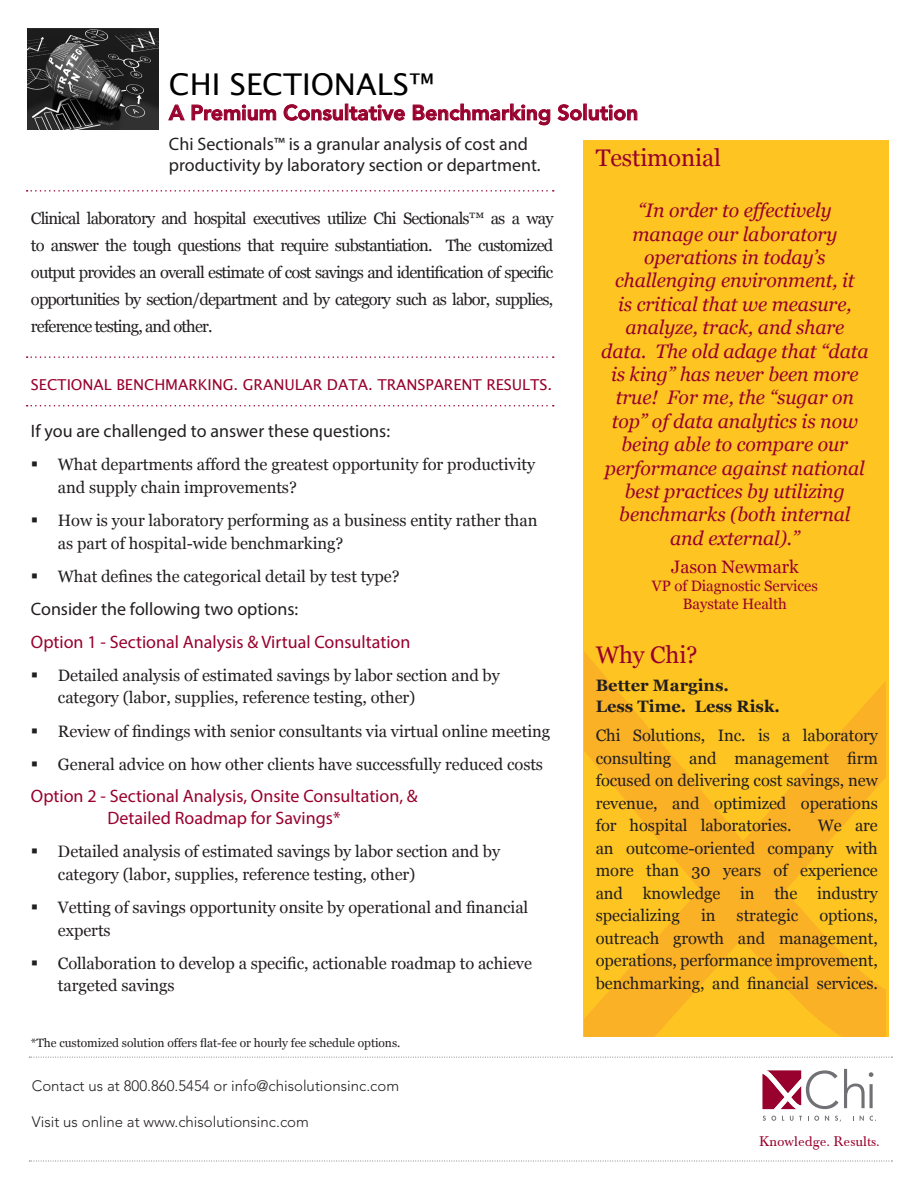
<style>
.page{position:relative;width:918px;height:1188px;background:#fff}
.page>*{position:absolute;margin:0;border:0;box-sizing:border-box;transform-origin:0 0}
.t1{font:30px "Lucida Sans Unicode";color:#000}
.t2{font:24px "Georgia";letter-spacing:-.005em;color:#98012d}
.t3{font:800 21px "Avenir";color:#98012d}
.t4{font:italic 19.5px/23.4px "Georgia";letter-spacing:-.005em;color:#98012d;text-align:center}
.t5{font:18px "Myriad Pro";color:#231f20}
.t6{font:18px/21.6px "Myriad Pro";color:#98012d;text-align:center}
.t7{font:18px "Georgia";letter-spacing:-.005em;color:#98012d}
.t8{font:16.5px/22.5px "Georgia";letter-spacing:-.005em;color:#231f20}
.t9{font:700 16.5px "Georgia";color:#231f20}
.t10{font:300 15px "Avenir";color:#231f20}
.t11{font:15px "Lucida Sans Unicode";letter-spacing:-.005em;color:#98012d}
.t12{font:15px "Georgia";letter-spacing:-.005em;color:#98012d}
.t13{font:14.25px "Baskerville EF";color:#98012d}
.t14{font:12px "Georgia";letter-spacing:-.005em;color:#231f20}
.s1{font-family:"Baskerville EF"}
</style>
<div class="page">
<img style="left:27px;top:28px;width:131px;height:101px">
<div style="left:583px;top:140px;width:306px;height:897px;background:#fec422"></div>
<svg style="left:29px;top:1161px;width:863px;height:1px"></svg>
<svg style="left:762px;top:1069px;width:111px;height:40px"></svg>
<svg style="left:763px;top:1116px;width:13px;height:5px"></svg>
<svg style="left:790px;top:1116px;width:3px;height:5px"></svg>
<svg style="left:808px;top:1116px;width:11px;height:5px"></svg>
<svg style="left:825px;top:1116px;width:4px;height:5px"></svg>
<svg style="left:835px;top:1116px;width:6px;height:6px"></svg>
<svg style="left:860px;top:1116px;width:4px;height:5px"></svg>
<svg style="left:870px;top:1116px;width:6px;height:5px"></svg>
<svg style="left:27px;top:190px;width:527px;height:2px"></svg>
<svg style="left:27px;top:356px;width:527px;height:2px"></svg>
<svg style="left:29px;top:1057px;width:863px;height:1px"></svg>
<svg style="left:584px;top:652px;width:301px;height:385px"></svg>
<svg style="left:168px;top:104px;width:17px;height:17px"></svg>
<svg style="left:191px;top:104px;width:85px;height:17px"></svg>
<svg style="left:283px;top:104px;width:60px;height:17px"></svg>
<div style="left:345px;top:104px;width:3px;height:16px;border:1px solid #98012d"></div>
<svg style="left:349px;top:105px;width:56px;height:16px"></svg>
<svg style="left:413px;top:103px;width:138px;height:23px"></svg>
<svg style="left:557px;top:104px;width:81px;height:17px"></svg>
<svg style="left:27px;top:405px;width:527px;height:1px"></svg>
<p class="t1" style="left:169px;top:60px;width:266px">CHI SECTIONALS™</p>
<p class="t3" style="left:169px;top:100px;width:471px">A Premium Consultative Benchmarking Solution</p>
<p class="t5" style="left:169px;top:132px;width:361px">Chi Sectionals™ is a granular analysis of cost and</p>
<p class="t5" style="left:169px;top:154px;width:373px">productivity by laboratory section or department.</p>
<p class="t8" style="left:31px;top:205px;width:524px;line-height:27px;text-align:justify">Clinical laboratory and hospital executives utilize Chi Sectionals™ as a way to answer the tough questions that require substantiation. The customized output provides an overall estimate of cost savings and identification of specific opportunities by section/department and by category such as labor, supplies, reference testing, and other.</p>
<p class="t11" style="left:31px;top:373px;width:523px">SECTIONAL BENCHMARKING. GRANULAR DATA. TRANSPARENT RESULTS.</p>
<p class="t5" style="left:31px;top:420px;width:361px">If you are challenged to answer these questions:</p>
<p class="t8" style="left:58px;top:454px;width:479px;text-indent:-27px">▪ What departments afford the greatest opportunity for productivity and supply chain improvements?</p>
<p class="t8" style="left:58px;top:509px;width:481px;text-indent:-27px">▪ How is your laboratory performing as a business entity rather than as part of hospital-wide benchmarking?</p>
<p class="t8" style="left:31px;top:565px;width:370px">▪ What defines the categorical detail by test type?</p>
<p class="t5" style="left:31px;top:598px;width:269px">Consider the following two options:</p>
<p class="t6" style="left:31px;top:630px;width:381px">Option 1 - Sectional Analysis &amp; Virtual Consultation</p>
<p class="t8" style="left:58px;top:664px;width:443px;text-indent:-27px">▪ Detailed analysis of estimated savings by labor section and by category (labor, supplies, reference testing, other)</p>
<p class="t8" style="left:31px;top:720px;width:521px">▪ Review of findings with senior consultants via virtual online meeting</p>
<p class="t8" style="left:31px;top:753px;width:514px">▪ General advice on how other clients have successfully reduced costs</p>
<p class="t6" style="left:31px;top:785px;width:388px">Option 2 - Sectional Analysis, Onsite Consultation, &amp;<br>Detailed Roadmap for Savings*</p>
<p class="t8" style="left:58px;top:841px;width:444px;text-indent:-27px">▪ <span class="s1">D</span>etailed analysis of estimated savings by labor section and by category (labor, supplies, reference testing, other)</p>
<p class="t8" style="left:58px;top:896px;width:472px;text-indent:-27px">▪ Vetting of savings opportunity onsite by operational and financial experts</p>
<p class="t8" style="left:58px;top:952px;width:476px;text-indent:-27px">▪ Collaboration to develop a specific, actionable roadmap to achieve targeted savings</p>
<p class="t14" style="left:31px;top:1036px;width:371px">*The customized solution offers flat-fee or hourly fee schedule options.</p>
<p class="t10" style="left:32px;top:1077px;width:369px">Contact us at 800.860.5454 or info@chisolutionsinc.com</p>
<p class="t10" style="left:32px;top:1113px;width:279px">Visit us online at www.chisolutionsinc.com</p>
<p class="t2" style="left:596px;top:144px;width:127px">Testimonial</p>
<p class="t4" style="left:601px;top:199px;width:269px">“In order to effectively manage our laboratory operations in today’s challenging environment, it<br>is critical that we measure, analyze, track, and share data. The old adage that “data is king” has never been more true! For me, the “sugar on top” of data analytics is now being able to compare our performance against national best practices by utilizing benchmarks (both internal and external).”</p>
<p class="t7" style="left:671px;top:556px;width:129px">Jason Newmark</p>
<p class="t12" style="left:652px;top:577px;width:167px">VP of Diagnostic Services</p>
<p class="t12" style="left:683px;top:595px;width:106px">Baystate Health</p>
<p class="t2" style="left:596px;top:640px;width:104px">Why Chi?</p>
<p class="t9" style="left:596px;top:675px;width:135px">Better Margins.</p>
<p class="t9" style="left:596px;top:696px;width:186px">Less Time. Less Risk.</p>
<p class="t8" style="left:596px;top:725px;width:284px;text-align:justify">Chi Solutions, Inc. is a laboratory consulting and management firm focused on delivering cost savings, new revenue, and optimized operations for hospital laboratories.</p>
<p class="t8" style="left:596px;top:815px;width:284px;text-align:justify;text-indent:222px">We are an outcome-oriented company with more than 30 years of experience and knowledge in the industry specializing</p>
<p class="t8" style="left:596px;top:905px;width:284px;text-align:justify;text-indent:224px">options, outreach growth and management, operations, performance improvement, benchmarking, and financial services.</p>
<p class="t8" style="left:701px;top:905px;width:16px">in</p>
<p class="t8" style="left:737px;top:905px;width:63px">strategic</p>
<p class="t13" style="left:759px;top:1134px;width:122px">Knowledge. Results.</p>
</div>
